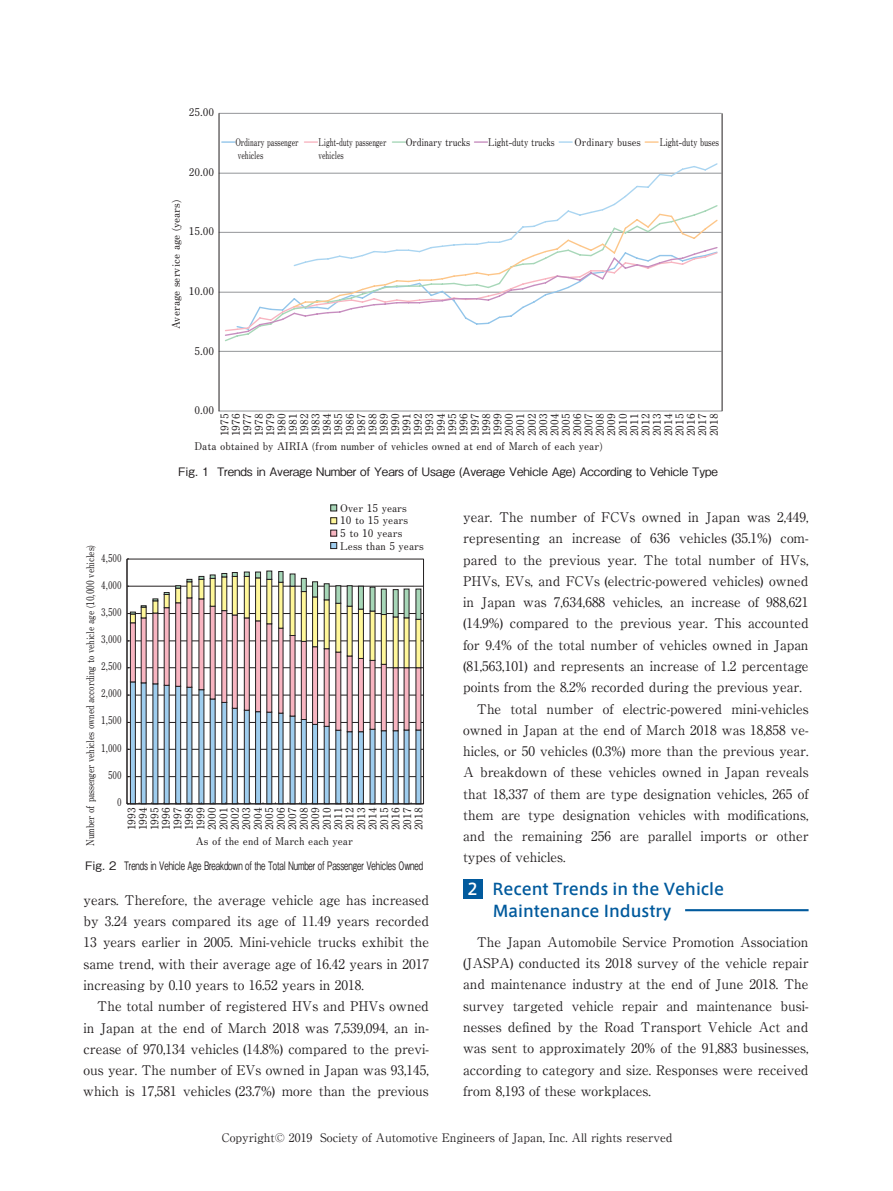
<style>
.page{position:relative;width:893px;height:1191px;background:#fff}
.page>*{position:absolute;margin:0;border:0;box-sizing:border-box;transform-origin:0 0}
.t1{font:500 15.9px/22px "Axis Pro N";color:#015a9d}
.t2{font:13.35px/21.3px "Ryumin Pro";color:#231f20;text-align:justify}
.t3{font:500 11.7px "Gothic BBB Pro";letter-spacing:-.015em;color:#231f20}
.t4{font:11.7px "Ryumin Pro";color:#231f20}
.t5{font:700 10.65px/11.4px "Futo Min A101 Pro";color:#231f20;text-align:justify}
.t6{font:700 10.65px "Futo Min A101 Pro";color:#231f20;scale:.84 1}
.t7{font:700 10.65px "Futo Min A101 Pro";color:#231f20;scale:.8 1}
.t8{font:700 10.65px/12.8px "Futo Min A101 Pro";color:#231f20;scale:.7 1}
.t9{font:700 10.65px "Futo Min A101 Pro";color:#231f20;scale:.71 1}
.t10{font:700 10.65px "Futo Min A101 Pro";color:#231f20;scale:.82 1}
.t11{font:700 10.65px "Futo Min A101 Pro";color:#231f20;scale:.77 1}
.t12{font:700 10.65px "Futo Min A101 Pro";color:#231f20;scale:.88 1}
.t13{font:700 10.65px "Futo Min A101 Pro";color:#231f20;scale:.93 1}
.t14{font:700 10.65px "Futo Min A101 Pro";letter-spacing:-.02em;color:#231f20;scale:.71 1}
.s1{color:#fff}
</style>
<div class="page">
<hr style="left:685px;top:909px;width:124px;height:2px;background:#015a9d">
<div style="left:463px;top:879px;width:19px;height:19px;background:#015a9d"></div>
<hr style="left:219px;top:351px;width:502px;height:1px;background:#939598">
<hr style="left:219px;top:292px;width:502px;height:1px;background:#939598">
<hr style="left:219px;top:232px;width:502px;height:1px;background:#939598">
<hr style="left:219px;top:173px;width:502px;height:1px;background:#939598">
<hr style="left:219px;top:113px;width:502px;height:1px;background:#939598">
<hr style="left:219px;top:411px;width:503px;height:1px;background:#939598">
<hr style="left:219px;top:113px;width:1px;height:298px;background:#231f20">
<hr style="left:722px;top:113px;width:1px;height:298px;background:#231f20">
<svg style="left:293px;top:163px;width:426px;height:49px"></svg>
<svg style="left:224px;top:212px;width:495px;height:120px"></svg>
<svg style="left:645px;top:141px;width:13px;height:2px"></svg>
<svg style="left:222px;top:141px;width:13px;height:2px"></svg>
<svg style="left:304px;top:141px;width:13px;height:2px"></svg>
<svg style="left:392px;top:141px;width:13px;height:2px"></svg>
<svg style="left:474px;top:141px;width:13px;height:2px"></svg>
<svg style="left:559px;top:141px;width:13px;height:2px"></svg>
<hr style="left:127px;top:559px;width:1px;height:245px;background:#231f20">
<svg style="left:127px;top:571px;width:297px;height:233px"></svg>
<svg style="left:331px;top:505px;width:6px;height:6px"></svg>
<div style="left:331px;top:517px;width:6px;height:7px;border:1px solid #231f20"></div>
<svg style="left:331px;top:530px;width:6px;height:6px"></svg>
<div style="left:331px;top:542px;width:6px;height:7px;border:1px solid #231f20"></div>
<p class="t5" style="left:189px;top:105px;width:27px">25.00</p>
<p class="t5" style="left:189px;top:165px;width:27px">20.00</p>
<p class="t5" style="left:169px;top:329px;width:131px;rotate:-90deg">Average service age (years)</p>
<p class="t5" style="left:189px;top:224px;width:27px">15.00</p>
<p class="t5" style="left:189px;top:284px;width:27px">10.00</p>
<p class="t5" style="left:194px;top:344px;width:21px">5.00</p>
<p class="t9" style="left:235px;top:134px;width:91px">Ordinary passenger</p>
<p class="t11" style="left:660px;top:134px;width:79px">Light-duty buses</p>
<p class="t14" style="left:238px;top:147px;width:37px">vehicles</p>
<p class="t8" style="left:319px;top:135px;width:98px">Light-duty passenger vehicles</p>
<p class="t12" style="left:406px;top:134px;width:75px">Ordinary trucks</p>
<p class="t10" style="left:488px;top:134px;width:83px">Light-duty trucks</p>
<p class="t13" style="left:574px;top:134px;width:73px">Ordinary buses</p>
<p class="t5" style="left:194px;top:403px;width:21px">0.00</p>
<p class="t5" style="left:218px;top:436px;width:24px;rotate:-90deg">1975<br>1976<br>1977<br>1978<br>1979<br>1980<br>1981<br>1982<br>1983<br>1984<br>1985<br>1986<br>1987<br>1988<br>1989<br>1990<br>1991<br>1992<br>1993<br>1994<br>1995<br>1996<br>1997<br>1998<br>1999<br>2000<br>2001<br>2002<br>2003<br>2004<br>2005<br>2006<br>2007<br>2008<br>2009<br>2010<br>2011<br>2012<br>2013<br>2014<br>2015<br>2016<br>2017<br>2018</p>
<p class="t5" style="left:194px;top:439px;width:410px">Data obtained by AIRIA (from number of vehicles owned at end of March of each year)</p>
<p class="t3" style="left:178px;top:462px;width:541px">Fig. 1 Trends in Average Number of Years of Usage (Average Vehicle Age) According to Vehicle Type</p>
<p class="t5" style="left:340px;top:500px;width:85px;line-height:12.8px;text-align:left">Over 15 years<br>10 to 15 years<br>5 to 10 years<br>Less than 5 years</p>
<p class="t6" style="left:82px;top:846px;width:360px;rotate:-90deg">Number of passenger vehicles owned according to vehicle age (10,000 vehicles)</p>
<p class="t7" style="left:101px;top:550px;width:27px">4,500</p>
<p class="t7" style="left:101px;top:577px;width:27px">4,000</p>
<p class="t7" style="left:101px;top:604px;width:27px">3,500</p>
<p class="t7" style="left:101px;top:631px;width:27px">3,000</p>
<p class="t7" style="left:101px;top:658px;width:27px">2,500</p>
<p class="t7" style="left:101px;top:685px;width:27px">2,000</p>
<p class="t7" style="left:101px;top:712px;width:27px">1,500</p>
<p class="t7" style="left:101px;top:739px;width:27px">1,000</p>
<p class="t7" style="left:108px;top:766px;width:19px">500</p>
<p class="t7" style="left:117px;top:793px;width:7px">0</p>
<p class="t5" style="left:124px;top:830px;width:24px;rotate:-90deg">1993<br>1994<br>1995<br>1996<br>1997<br>1998<br>1999<br>2000<br>2001<br>2002<br>2003<br>2004<br>2005<br>2006<br>2007<br>2008<br>2009<br>2010<br>2011<br>2012<br>2013<br>2014<br>2015<br>2016<br>2017<br>2018</p>
<p class="t5" style="left:196px;top:834px;width:159px">As of the end of March each year</p>
<p class="t3" style="left:85px;top:856px;width:339px">Fig. 2 Trends in Vehicle Age Breakdown of the Total Number of Passenger Vehicles Owned</p>
<p class="t2" style="left:83px;top:888px;width:347px">years. Therefore, the average vehicle age has increased by 3.24 years compared its age of 11.49 years recorded 13 years earlier in 2005. Mini-vehicle trucks exhibit the same trend, with their average age of 16.42 years in 2017 increasing by 0.10 years to 16.52 years in 2018.</p>
<p class="t2" style="left:83px;top:994px;width:347px;text-indent:14px">The total number of registered HVs and PHVs owned in Japan at the end of March 2018 was 7,539,094, an in&shy;crease of 970,134 vehicles (14.8%) compared to the previ&shy;ous year. The number of EVs owned in Japan was 93,145, which is 17,581 vehicles (23.7%) more than the previous</p>
<p class="t2" style="left:463px;top:505px;width:347px">year. The number of FCVs owned in Japan was 2,449,</p>
<p class="t2" style="left:463px;top:527px;width:347px">representing an increase of 636 vehicles (35.1%) com-</p>
<p class="t2" style="left:463px;top:548px;width:347px">pared to the previous year. The total number of HVs,</p>
<p class="t2" style="left:463px;top:569px;width:347px">PHVs, EVs, and FCVs (electric-powered vehicles) owned</p>
<p class="t2" style="left:463px;top:590px;width:347px">in Japan was 7,634,688 vehicles, an increase of 988,621</p>
<p class="t2" style="left:463px;top:612px;width:347px">(14.9%) compared to the previous year. This accounted</p>
<p class="t2" style="left:463px;top:633px;width:347px">for 9.4% of the total number of vehicles owned in Japan</p>
<p class="t2" style="left:463px;top:654px;width:347px">(81,563,101) and represents an increase of 1.2 percentage</p>
<p class="t2" style="left:463px;top:675px;width:340px">points from the 8.2% recorded during the previous year.</p>
<p class="t2" style="left:477px;top:697px;width:333px">The total number of electric-powered mini-vehicles</p>
<p class="t2" style="left:463px;top:718px;width:347px">owned in Japan at the end of March 2018 was 18,858 ve-</p>
<p class="t2" style="left:463px;top:739px;width:347px">hicles, or 50 vehicles (0.3%) more than the previous year.</p>
<p class="t2" style="left:463px;top:761px;width:347px">A breakdown of these vehicles owned in Japan reveals</p>
<p class="t2" style="left:463px;top:782px;width:347px">that 18,337 of them are type designation vehicles, 265 of</p>
<p class="t2" style="left:463px;top:803px;width:347px">them are type designation vehicles with modifications,</p>
<p class="t2" style="left:463px;top:824px;width:347px">and the remaining 256 are parallel imports or other</p>
<p class="t2" style="left:463px;top:846px;width:104px">types of vehicles.</p>
<p class="t1" style="left:493px;top:878px;width:233px;text-indent:-26px"><span class="s1">2</span> Recent Trends in the Vehicle<br>Maintenance Industry</p>
<p class="t2" style="left:463px;top:930px;width:347px;text-indent:14px">The Japan Automobile Service Promotion Association (JASPA) conducted its 2018 survey of the vehicle repair and maintenance industry at the end of June 2018. The survey targeted vehicle repair and maintenance busi&shy;nesses defined by the Road Transport Vehicle Act and was sent to approximately 20% of the 91,883 businesses, according to category and size. Responses were received from 8,193 of these workplaces.</p>
<p class="t4" style="left:222px;top:1128px;width:452px">Copyright© 2019 Society of Automotive Engineers of Japan, Inc. All rights reserved</p>
</div>
